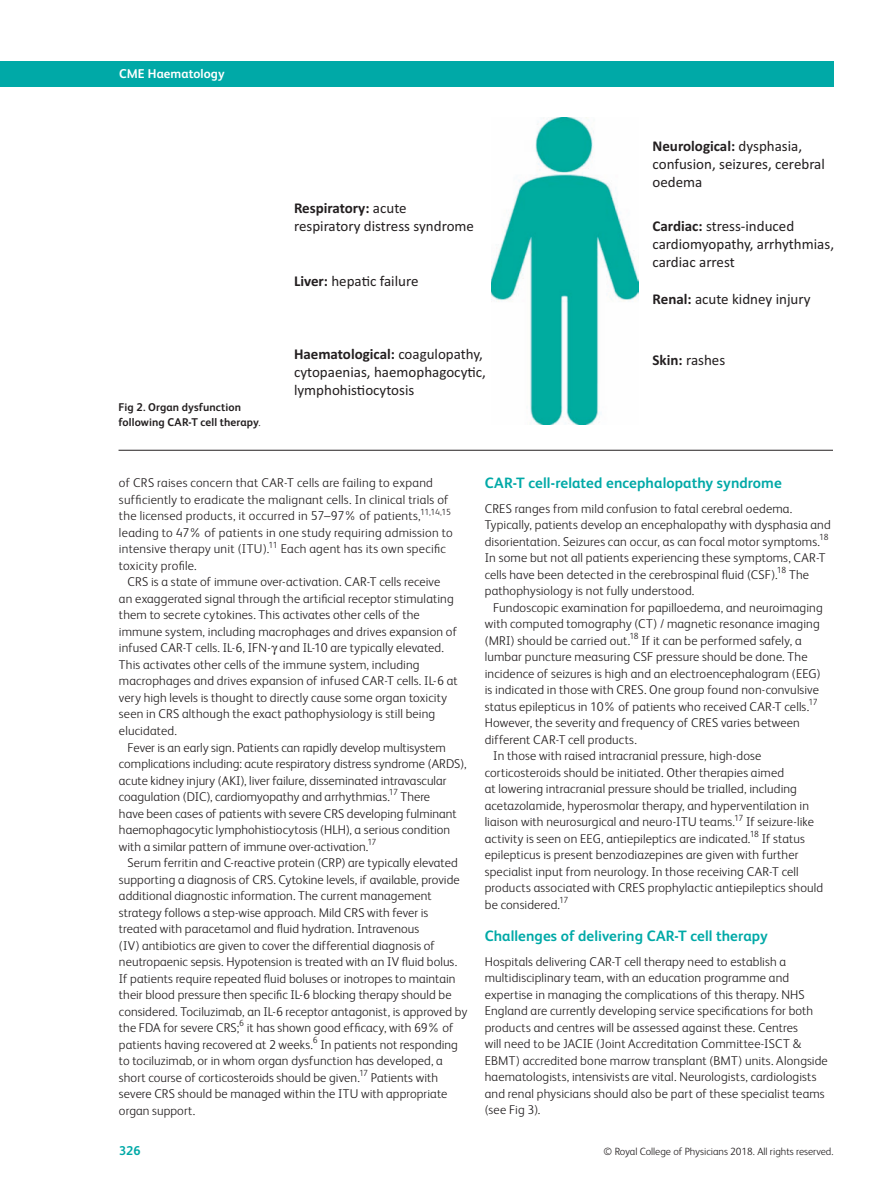
<style>
.page{position:relative;width:893px;height:1191px;background:#fff}
.page>*{position:absolute;margin:0;border:0;box-sizing:border-box;transform-origin:0 0}
.t1{font:15px/18px "Calibri";color:#231f20}
.t2{font:700 15px "FS Albert";color:#00a9a7}
.t3{font:300 12.75px/16.5px "FS Albert";letter-spacing:.01em;color:#231f20}
.t4{font:700 12.75px "FS Albert";letter-spacing:.005em;color:#fff}
.t5{font:700 12.75px "FS Albert";color:#00a9a7}
.t6{font:700 11.25px/14.7px "FS Albert";letter-spacing:.01em;color:#231f20}
.t7{font:300 10.5px "FS Albert";color:#231f20}
.s1{font-weight:300}
.s2{font-weight:700}
</style>
<div class="page">
<div style="left:0;top:62px;width:833px;height:25px;background:#00a9a7"></div>
<hr style="left:119px;top:450px;width:714px;height:1px;background:#231f20">
<img style="left:491px;top:118px;width:147px;height:306px">
<p class="t4" style="left:119px;top:68px;width:107px">CME Haematology</p>
<p class="t6" style="left:119px;top:401px;width:144px">Fig 2. Organ dysfunction following CAR-T cell therapy<span class="s1">.</span></p>
<p class="t1" style="left:294px;top:201px;width:182px"><span class="s2">Respiratory:</span> acute respiratory distress syndrome</p>
<p class="t1" style="left:294px;top:273px;width:126px"><span class="s2">Liver:</span> hepa-c failure</p>
<p class="t1" style="left:294px;top:346px;width:193px"><span class="s2">Haematological:</span> coagulopathy, cytopaenias, haemophagocy-c, lymphohis-ocytosis</p>
<p class="t1" style="left:652px;top:138px;width:174px"><span class="s2">Neurological:</span> dysphasia, confusion, seizures, cerebral oedema</p>
<p class="t1" style="left:652px;top:218px;width:183px"><span class="s2">Cardiac:</span> stress-induced cardiomyopathy, arrhythmias, cardiac arrest</p>
<p class="t1" style="left:652px;top:292px;width:160px"><span class="s2">Renal:</span> acute kidney injury</p>
<p class="t1" style="left:652px;top:352px;width:74px"><span class="s2">Skin:</span> rashes</p>
<p class="t3" style="left:119px;top:476px;width:335px">of CRS raises concern that CAR-T cells are failing to expand sufficiently to eradicate the malignant cells. In clinical trials of the licensed products, it occurred in 57–97% of patients, <sup>11,14,15 </sup>leading to 47% of patients in one study requiring admission to intensive therapy unit (ITU). <sup>11</sup> Each agent has its own specific toxicity profile.</p>
<p class="t3" style="left:119px;top:575px;width:340px;text-indent:9px">CRS is a state of immune over-activation. CAR-T cells receive<br>an exaggerated signal through the artificial receptor stimulating them to secrete cytokines. This activates other cells of the immune system, including macrophages and drives expansion of infused CAR-T cells. IL-6, IFN- and IL-10 are typically elevated.<br>This activates other cells of the immune system, including macrophages and drives expansion of infused CAR-T cells. IL-6 at very high levels is thought to directly cause some organ toxicity seen in CRS although the exact pathophysiology is still being elucidated.</p>
<p class="t3" style="left:119px;top:740px;width:349px;text-indent:9px">Fever is an early sign. Patients can rapidly develop multisystem complications including: acute respiratory distress syndrome (ARDS), acute kidney injury (AKI), liver failure, disseminated intravascular coagulation (DIC), cardiomyopathy and arrhythmias.<sup>17</sup> There<br>have been cases of patients with severe CRS developing fulminant haemophagocytic lymphohistiocytosis (HLH), a serious condition with a similar pattern of immune over-activation.<sup>17</sup></p>
<p class="t3" style="left:119px;top:856px;width:350px;text-indent:9px">Serum ferritin and C-reactive protein (CRP) are typically elevated supporting a diagnosis of CRS. Cytokine levels, if available, provide additional diagnostic information. The current management strategy follows a step-wise approach. Mild CRS with fever is treated with paracetamol and fluid hydration. Intravenous<br>(IV) antibiotics are given to cover the differential diagnosis of neutropaenic sepsis. Hypotension is treated with an IV fluid bolus.<br>If patients require repeated fluid boluses or inotropes to maintain their blood pressure then specific IL-6 blocking therapy should be considered. Tociluzimab, an IL-6 receptor antagonist, is approved by the FDA for severe CRS; <sup>6</sup> it has shown good efficacy, with 69% of patients having recovered at 2 weeks. <sup>6</sup> In patients not responding to tociluzimab, or in whom organ dysfunction has developed, a short course of corticosteroids should be given.<sup>17</sup> Patients with severe CRS should be managed within the ITU with appropriate organ support.</p>
<p class="t2" style="left:485px;top:476px;width:299px">CAR-T cell-related encephalopathy syndrome</p>
<p class="t3" style="left:485px;top:501px;width:348px">CRES ranges from mild confusion to fatal cerebral oedema.<br>Typically, patients develop an encephalopathy with dysphasia and disorientation. Seizures can occur, as can focal motor symptoms. <sup>18<br></sup>In some but not all patients experiencing these symptoms, CAR-T cells have been detected in the cerebrospinal fluid (CSF). <sup>18</sup> The pathophysiology is not fully understood.</p>
<p class="t3" style="left:493px;top:600px;width:331px">Fundoscopic examination for papilloedema, and neuroimaging</p>
<p class="t3" style="left:485px;top:617px;width:336px">with computed tomography (CT) / magnetic resonance imaging</p>
<p class="t3" style="left:485px;top:633px;width:318px">(MRI) should be carried out. <sup>18</sup> If it can be performed safely, a</p>
<p class="t3" style="left:485px;top:650px;width:324px">lumbar puncture measuring CSF pressure should be done. The</p>
<p class="t3" style="left:485px;top:666px;width:337px">incidence of seizures is high and an electroencephalogram (EEG)</p>
<p class="t3" style="left:485px;top:683px;width:336px">is indicated in those with CRES. One group found non-convulsive</p>
<p class="t3" style="left:485px;top:699px;width:334px">status epilepticus in 10% of patients who received CAR-T cells. <sup>17</sup></p>
<p class="t3" style="left:485px;top:716px;width:317px">However, the severity and frequency of CRES varies between</p>
<p class="t3" style="left:485px;top:732px;width:154px">different CAR-T cell products.</p>
<p class="t3" style="left:493px;top:749px;width:270px">In those with raised intracranial pressure, high-dose</p>
<p class="t3" style="left:485px;top:765px;width:301px">corticosteroids should be initiated. Other therapies aimed</p>
<p class="t3" style="left:485px;top:782px;width:314px">at lowering intracranial pressure should be trialled, including</p>
<p class="t3" style="left:485px;top:798px;width:326px">acetazolamide, hyperosmolar therapy, and hyperventilation in</p>
<p class="t3" style="left:485px;top:815px;width:331px">liaison with neurosurgical and neuro-ITU teams. <sup>17</sup> If seizure-like</p>
<p class="t3" style="left:485px;top:831px;width:322px">activity is seen on EEG, antiepileptics are indicated. <sup>18</sup> If status</p>
<p class="t3" style="left:485px;top:848px;width:315px">epilepticus is present benzodiazepines are given with further</p>
<p class="t3" style="left:485px;top:864px;width:315px">specialist input from neurology. In those receiving CAR-T cell</p>
<p class="t3" style="left:485px;top:881px;width:340px">products associated with CRES prophylactic antiepileptics should</p>
<p class="t3" style="left:485px;top:897px;width:85px">be considered. <sup>17</sup></p>
<p class="t2" style="left:485px;top:929px;width:284px">Challenges of delivering CAR-T cell therapy</p>
<p class="t3" style="left:485px;top:954px;width:345px">Hospitals delivering CAR-T cell therapy need to establish a multidisciplinary team, with an education programme and expertise in managing the complications of this therapy. NHS England are currently developing service specifications for both products and centres will be assessed against these. Centres<br>will need to be JACIE (Joint Accreditation Committee-ISCT &amp; EBMT) accredited bone marrow transplant (BMT) units. Alongside haematologists, intensivists are vital. Neurologists, cardiologists and renal physicians should also be part of these specialist teams (see Fig 3 ).</p>
<p class="t5" style="left:119px;top:1145px;width:23px">326</p>
<p class="t7" style="left:604px;top:1147px;width:231px">© Royal College of Physicians 2018. All rights reserved.</p>
</div>
